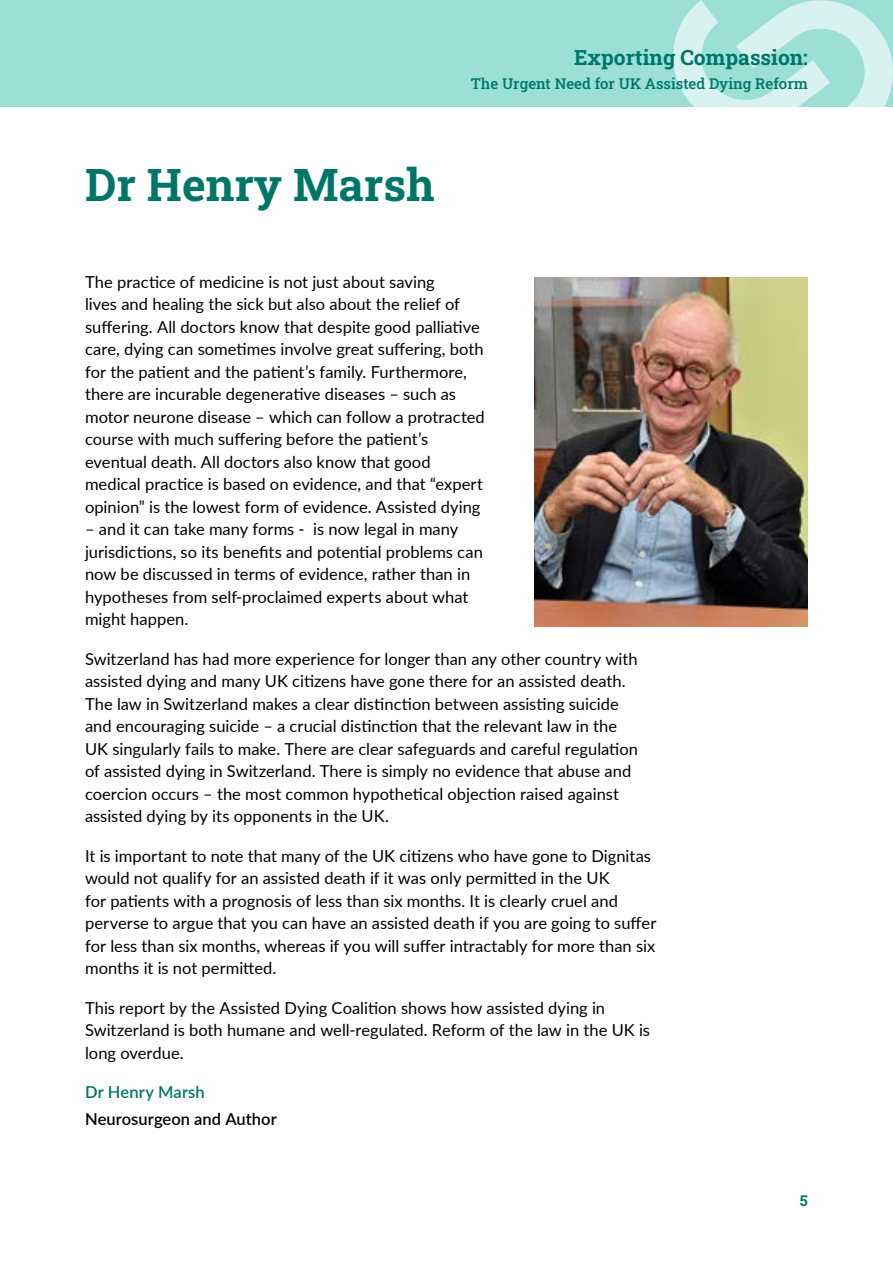
<style>
.page{position:relative;width:893px;height:1263px;background:#fff}
.page>*{position:absolute;margin:0;border:0;box-sizing:border-box;transform-origin:0 0}
.t1{font:45px "Roboto Slab";color:#00766b}
.t2{font:21px "Roboto Slab";color:#00766b}
.body_copy{font:16.5px/22.5px "Lato";color:#000}
.body_copy-2{font:600 16.5px "Lato";letter-spacing:.005em;color:#000}
.body_copy-3{font:600 16.5px "Lato";letter-spacing:.005em;color:#00766b}
.t3{font:15px "Roboto Slab";color:#00766b}
</style>
<div class="page">
<div style="left:0;top:0;width:893px;height:106px;background:#9cdfd7"></div>
<svg style="left:671px;top:0;width:222px;height:107px"></svg>
<img style="left:534px;top:277px;width:274px;height:349px">
<p class="t1" style="left:85px;top:154px;width:351px">Dr Henry Marsh</p>
<p class="t2" style="left:574px;top:43px;width:235px">Exporting Compassion:</p>
<p class="t3" style="left:471px;top:73px;width:339px">The Urgent Need for UK Assisted Dying Reform</p>
<p class="body_copy" style="left:85px;top:270px;width:401px">The practice of medicine is not just about saving<br>lives and healing the sick but also about the relief of suffering. All doctors know that despite good palliative care, dying can sometimes involve great suffering, both for the patient and the patient’s family. Furthermore, there are incurable degenerative diseases – such as motor neurone disease – which can follow a protracted course with much suffering before the patient’s eventual death. All doctors also know that good medical practice is based on evidence, and that “expert opinion” is the lowest form of evidence. Assisted dying</p>
<p class="body_copy" style="left:85px;top:517px;width:399px">– and it can take many forms - is now legal in many jurisdictions, so its benefits and potential problems can now be discussed in terms of evidence, rather than in hypotheses from self-proclaimed experts about what might happen.</p>
<p class="body_copy" style="left:85px;top:647px;width:555px">Switzerland has had more experience for longer than any other country with assisted dying and many UK citizens have gone there for an assisted death.<br>The law in Switzerland makes a clear distinction between assisting suicide and encouraging suicide – a crucial distinction that the relevant law in the UK singularly fails to make. There are clear safeguards and careful regulation of assisted dying in Switzerland. There is simply no evidence that abuse and coercion occurs – the most common hypothetical objection raised against assisted dying by its opponents in the UK.</p>
<p class="body_copy" style="left:85px;top:844px;width:573px">It is important to note that many of the UK citizens who have gone to Dignitas would not qualify for an assisted death if it was only permitted in the UK<br>for patients with a prognosis of less than six months. It is clearly cruel and perverse to argue that you can have an assisted death if you are going to suffer for less than six months, whereas if you will suffer intractably for more than six months it is not permitted.</p>
<p class="body_copy" style="left:85px;top:996px;width:566px">This report by the Assisted Dying Coalition shows how assisted dying in<br>Switzerland is both humane and well-regulated. Reform of the law in the UK is long overdue.</p>
<p class="body_copy-3" style="left:85px;top:1080px;width:121px">Dr Henry Marsh</p>
<p class="body_copy-2" style="left:85px;top:1107px;width:193px">Neurosurgeon and Author</p>
<p class="t3" style="left:800px;top:1191px;width:9px">5</p>
</div>
